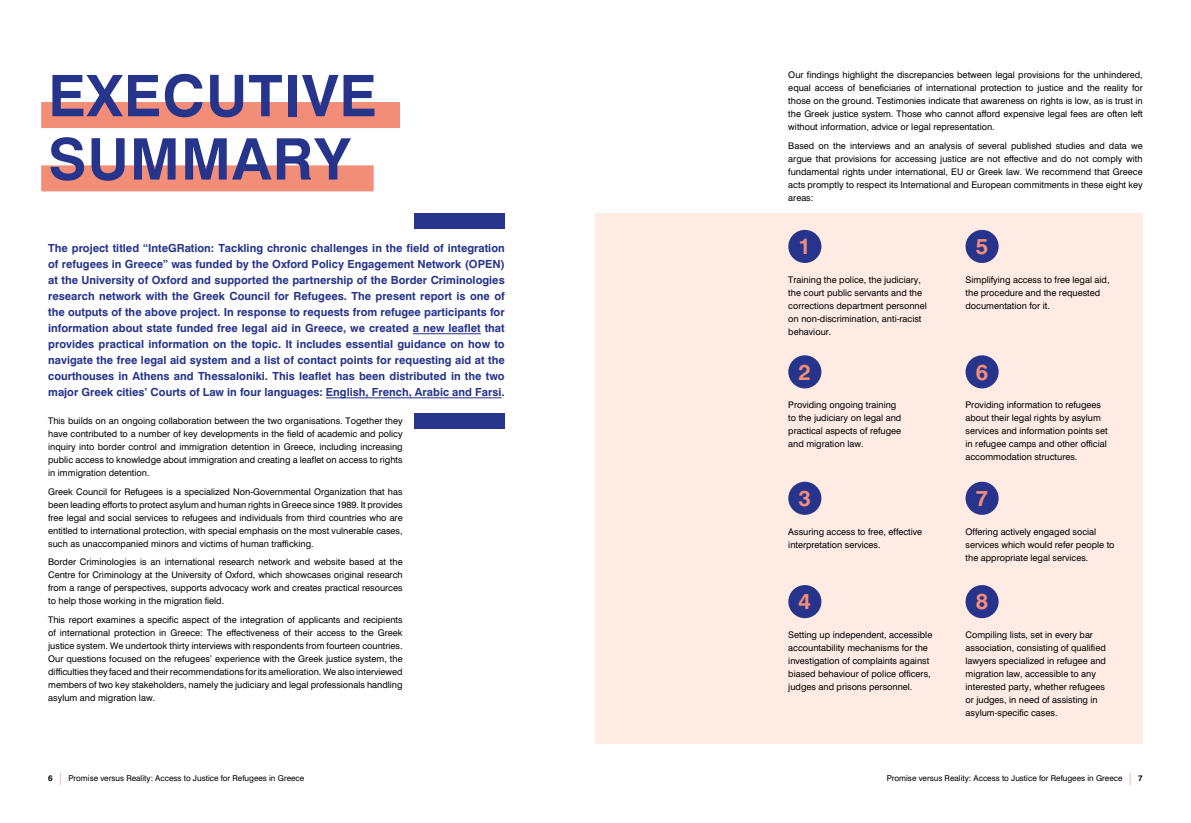
<style>
.page{position:relative;width:1191px;height:823px;background:#fff}
.page>*{position:absolute;margin:0;border:0;box-sizing:border-box;transform-origin:0 0}
.t1{font:56.5px/63.3px "UB Helvetica Bold";letter-spacing:.02em;color:#27348b}
.t2{font:21.6px "UB Helvetica Bold";color:#f28e77}
.t3{font:11px/16px "UB Helvetica Bold";color:#27348b;text-align:justify}
.t4{font:9px/13px "UB Helvetica";color:#000}
.t5{font:8px "UB Helvetica";color:#000}
.s1{font-family:"UB Helvetica Bold"}
.s2{font-family:"PF Din Text";font-weight:500;font-size:12.8px;color:#f28e77}
</style>
<div class="page">
<div style="left:595px;top:213px;width:547px;height:530px;background:#fdebe4"></div>
<div style="left:41px;top:102px;width:359px;height:26px;background:#f28e77"></div>
<div style="left:41px;top:165px;width:333px;height:26px;background:#f28e77"></div>
<hr style="left:413px;top:333px;width:68px;height:1px;background:#27348b">
<hr style="left:326px;top:397px;width:175px;height:1px;background:#27348b">
<div style="left:414px;top:413px;width:91px;height:16px;background:#27348b"></div>
<div style="left:414px;top:213px;width:91px;height:16px;background:#27348b"></div>
<div style="left:788px;top:230px;width:33px;height:33px;background:#27348b;border-radius:50%"></div>
<div style="left:788px;top:355px;width:33px;height:33px;background:#27348b;border-radius:50%"></div>
<div style="left:788px;top:481px;width:33px;height:33px;background:#27348b;border-radius:50%"></div>
<div style="left:788px;top:584px;width:33px;height:33px;background:#27348b;border-radius:50%"></div>
<div style="left:965px;top:230px;width:33px;height:33px;background:#27348b;border-radius:50%"></div>
<div style="left:965px;top:355px;width:33px;height:33px;background:#27348b;border-radius:50%"></div>
<div style="left:965px;top:481px;width:33px;height:33px;background:#27348b;border-radius:50%"></div>
<div style="left:965px;top:584px;width:33px;height:33px;background:#27348b;border-radius:50%"></div>
<h1 class="t1" style="left:48px;top:64px;width:330px">EXECUTIVE<br>SUMMARY</h1>
<p class="t3" style="left:48px;top:239px;width:458px">The project titled “InteGRation: Tackling chronic challenges in the field of integration of refugees in Greece” was funded by the Oxford Policy Engagement Network (OPEN) at the University of Oxford and supported the partnership of the Border Criminologies research network with the Greek Council for Refugees. The present report is one of the outputs of the above project. In response to requests from refugee participants for information about state funded free legal aid in Greece, we created a new leaflet that provides practical information on the topic. It includes essential guidance on how to navigate the free legal aid system and a list of contact points for requesting aid at the courthouses in Athens and Thessaloniki. This leaflet has been distributed in the two major Greek cities’ Courts of Law in four languages: English, French, Arabic and Farsi.</p>
<p class="t4" style="left:48px;top:414px;width:356px;text-align:justify">This builds on an ongoing collaboration between the two organisations. Together they have contributed to a number of key developments in the field of academic and policy inquiry into border control and immigration detention in Greece, including increasing public access to knowledge about immigration and creating a leaflet on access to rights in immigration detention.</p>
<p class="t4" style="left:48px;top:484px;width:356px;text-align:justify">Greek Council for Refugees is a specialized Non-Governmental Organization that has been leading efforts to protect asylum and human rights in Greece since 1989. It provides free legal and social services to refugees and individuals from third countries who are entitled to international protection, with special emphasis on the most vulnerable cases, such as unaccompanied minors and victims of human trafficking.</p>
<p class="t4" style="left:48px;top:555px;width:356px;text-align:justify">Border Criminologies is an international research network and website based at the Centre for Criminology at the University of Oxford, which showcases original research from a range of perspectives, supports advocacy work and creates practical resources to help those working in the migration field.</p>
<p class="t4" style="left:48px;top:613px;width:356px;text-align:justify">This report examines a specific aspect of the integration of applicants and recipients of international protection in Greece: The effectiveness of their access to the Greek justice system. We undertook thirty interviews with respondents from fourteen countries.<br>Our questions focused on the refugees’ experience with the Greek justice system, the difficulties they faced and their recommendations for its amelioration. We also interviewed members of two key stakeholders, namely the judiciary and legal professionals handling asylum and migration law.</p>
<p class="t4" style="left:788px;top:68px;width:356px;text-align:justify">Our findings highlight the discrepancies between legal provisions for the unhindered, equal access of beneficiaries of international protection to justice and the reality for those on the ground. Testimonies indicate that awareness on rights is low, as is trust in the Greek justice system. Those who cannot afford expensive legal fees are often left without information, advice or legal representation.</p>
<p class="t4" style="left:788px;top:139px;width:356px;text-align:justify">Based on the interviews and an analysis of several published studies and data we argue that provisions for accessing justice are not effective and do not comply with fundamental rights under international, EU or Greek law. We recommend that Greece acts promptly to respect its International and European commitments in these eight key areas:</p>
<h2 class="t2" style="left:797px;top:233px;width:14px">1</h2>
<h2 class="t2" style="left:976px;top:233px;width:14px">5</h2>
<p class="t4" style="left:788px;top:273px;width:140px">Training the police, the judiciary, the court public servants and the corrections department personnel on non-discrimination, anti-racist behaviour.</p>
<p class="t4" style="left:965px;top:273px;width:145px">Simplifying access to free legal aid, the procedure and the requested documentation for it.</p>
<h2 class="t2" style="left:798px;top:358px;width:14px">2</h2>
<h2 class="t2" style="left:976px;top:358px;width:14px">6</h2>
<p class="t4" style="left:788px;top:398px;width:115px">Providing ongoing training to the judiciary on legal and practical aspects of refugee and migration law.</p>
<p class="t4" style="left:965px;top:398px;width:144px">Providing information to refugees about their legal rights by asylum services and information points set in refugee camps and other official accommodation structures.</p>
<h2 class="t2" style="left:798px;top:484px;width:14px">3</h2>
<h2 class="t2" style="left:976px;top:484px;width:14px">7</h2>
<p class="t4" style="left:788px;top:524px;width:135px">Assuring access to free, effective interpretation services.</p>
<p class="t4" style="left:965px;top:524px;width:150px">Offering actively engaged social services which would refer people to the appropriate legal services.</p>
<h2 class="t2" style="left:798px;top:587px;width:14px">4</h2>
<h2 class="t2" style="left:976px;top:587px;width:14px">8</h2>
<p class="t4" style="left:788px;top:627px;width:145px">Setting up independent, accessible accountability mechanisms for the investigation of complaints against biased behaviour of police officers, judges and prisons personnel.</p>
<p class="t4" style="left:965px;top:627px;width:142px">Compiling lists, set in every bar association, consisting of qualified lawyers specialized in refugee and migration law, accessible to any interested party, whether refugees or judges, in need of assisting in asylum-specific cases.</p>
<p class="t5" style="left:48px;top:772px;width:258px"><span class="s1">6</span> <span class="s2">|</span> Promise versus Reality: Access to Justice for Refugees in Greece</p>
<p class="t5" style="left:886px;top:772px;width:258px">Promise versus Reality: Access to Justice for Refugees in Greece <span class="s2">|</span> <span class="s1">7</span></p>
</div>
